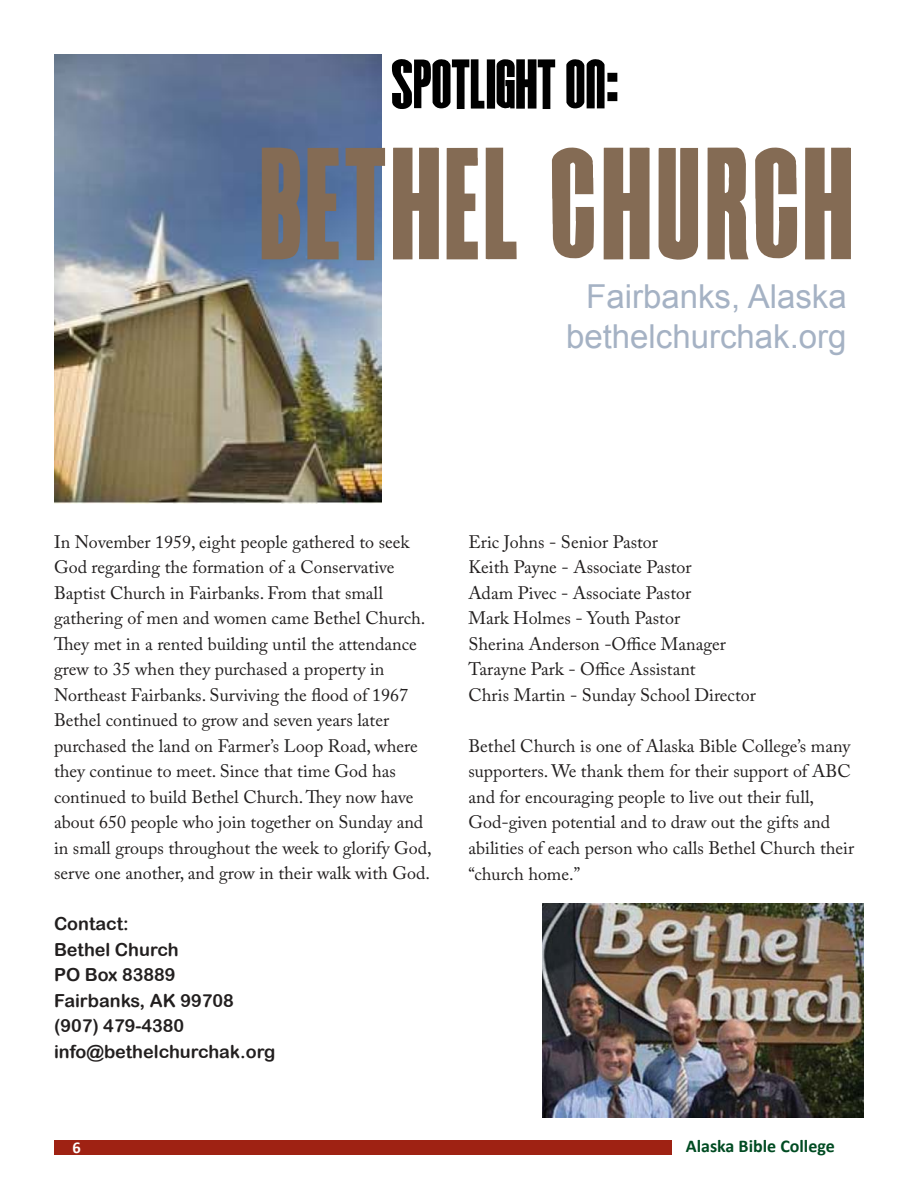
<style>
.page{position:relative;width:918px;height:1188px;background:#fff}
.page>*{position:absolute;margin:0;border:0;box-sizing:border-box;transform-origin:0 0}
.t1{font:115.5px "Hursheys";letter-spacing:.04em;color:#846b54}
.t2{font:51px "Hursheys";color:#000}
.t3{font:33px/39.6px "Arial";color:#a5b2c4;text-align:right}
.t4{font:18px/25.5px "Adobe Caslon Pro";color:#221f1f}
.t5{font:18px/25.5px "Arial Rounded MT Bold";color:#221f1f}
.t6{font:700 18px "Calibri";color:#004b22}
.t7{font:700 16.5px "Calibri";color:#fff}
</style>
<div class="page">
<div style="left:54px;top:1140px;width:618px;height:15px;background:#9f2213"></div>
<img style="left:54px;top:54px;width:328px;height:450px">
<img style="left:543px;top:904px;width:321px;height:214px">
<h2 class="t2" style="left:391px;top:58px;width:229px">SPOTLIGHT ON:</h2>
<h1 class="t1" style="left:260px;top:145px;width:595px">BETHEL CHURCH</h1>
<h3 class="t3" style="left:566px;top:280px;width:282px">Fairbanks, Alaska bethelchurchak.org</h3>
<p class="t4" style="left:54px;top:531px;width:379px">In November 1959, eight people gathered to seek God regarding the formation of a Conservative Baptist Church in Fairbanks. From that small gathering of men and women came Bethel Church.<br>They met in a rented building until the attendance grew to 35 when they purchased a property in Northeast Fairbanks. Surviving the flood of 1967<br>Bethel continued to grow and seven years later purchased the land on Farmer’s Loop Road, where they continue to meet. Since that time God has continued to build Bethel Church. They now have about 650 people who join together on Sunday and in small groups throughout the week to glorify God, serve one another, and grow in their walk with God.</p>
<p class="t5" style="left:54px;top:913px;width:223px">Contact:<br>Bethel Church<br>PO Box 83889<br>Fairbanks, AK 99708 (907) 479-4380 info@bethelchurchak.org</p>
<p class="t4" style="left:468px;top:531px;width:289px">Eric Johns - Senior Pastor<br>Keith Payne - Associate Pastor<br>Adam Pivec - Associate Pastor<br>Mark Holmes - Youth Pastor<br>Sherina Anderson -Office Manager<br>Tarayne Park - Office Assistant<br>Chris Martin - Sunday School Director</p>
<p class="t4" style="left:468px;top:735px;width:387px">Bethel Church is one of Alaska Bible College’s many supporters. We thank them for their support of ABC and for encouraging people to live out their full, God-given potential and to draw out the gifts and abilities of each person who calls Bethel Church their “church home.”</p>
<p class="t7" style="left:72px;top:1137px;width:10px">6</p>
<p class="t6" style="left:686px;top:1135px;width:150px">Alaska Bible College</p>
</div>
